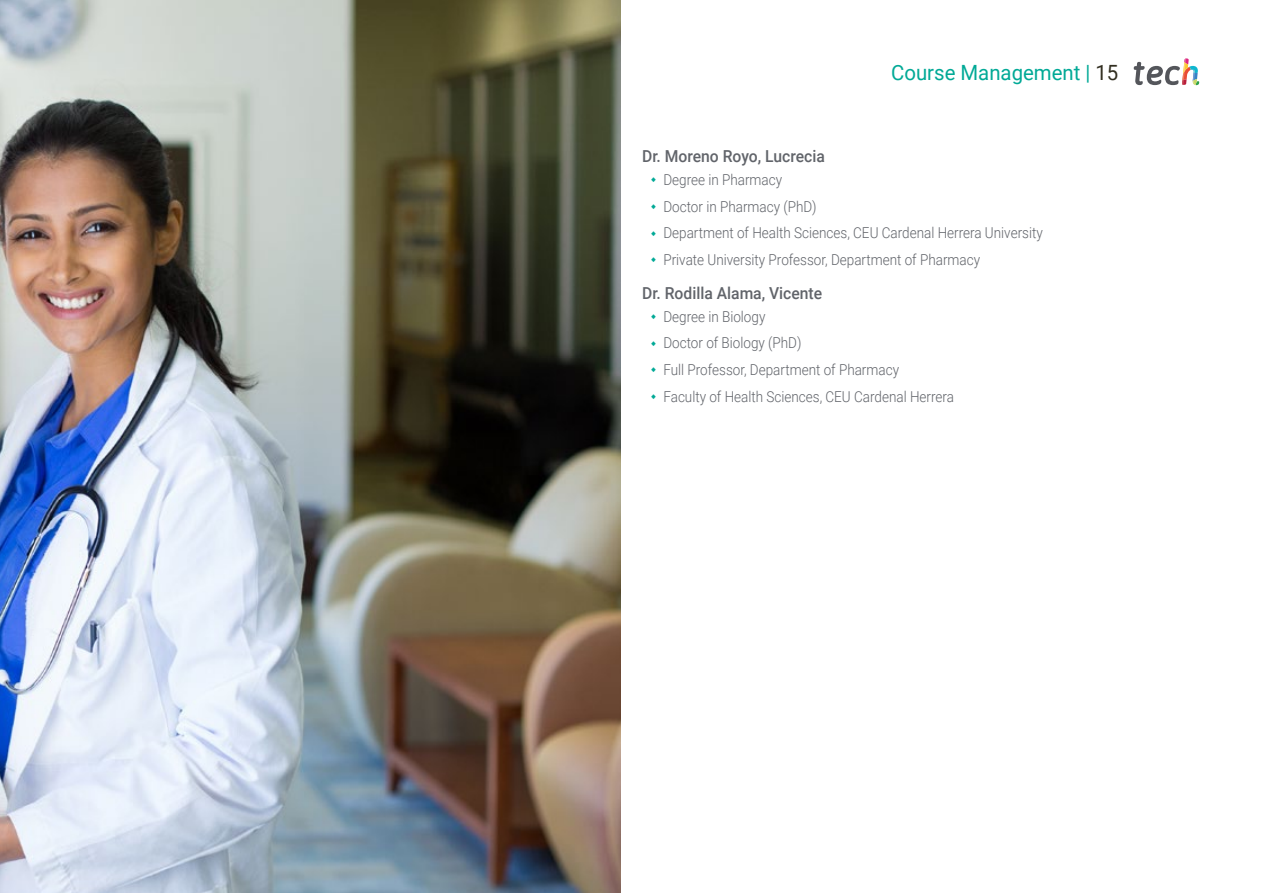
<style>
.page{position:relative;width:1263px;height:893px;background:#fff}
.page>*{position:absolute;margin:0;border:0;box-sizing:border-box;transform-origin:0 0}
.t1{font:21px "Roboto";color:#00a996}
.t2{font:500 16.5px "Roboto";color:#61646a;scale:.95 1}
.t3{font:300 15px/26.7px "Roboto";color:#61646a;scale:.9 1}
.s1{color:#312e20}
</style>
<div class="page">
<img style="left:0;top:0;width:621px;height:893px">
<svg style="left:1134px;top:58px;width:65px;height:28px"></svg>
<h1 class="t1" style="left:891px;top:57px;width:229px">Course Management | <span class="s1">15</span></h1>
<p class="t2" style="left:642px;top:145px;width:194px">Dr. Moreno Royo, Lucrecia</p>
<p class="t3" style="left:663px;top:166px;width:423px">Degree in Pharmacy<br>Doctor in Pharmacy (PhD)<br>Department of Health Sciences, CEU Cardenal Herrera University Private University Professor, Department of Pharmacy</p>
<p class="t2" style="left:642px;top:282px;width:191px">Dr. Rodilla Alama, Vicente</p>
<p class="t3" style="left:663px;top:302px;width:324px">Degree in Biology<br>Doctor of Biology (PhD)<br>Full Professor, Department of Pharmacy<br>Faculty of Health Sciences, CEU Cardenal Herrera</p>
</div>
